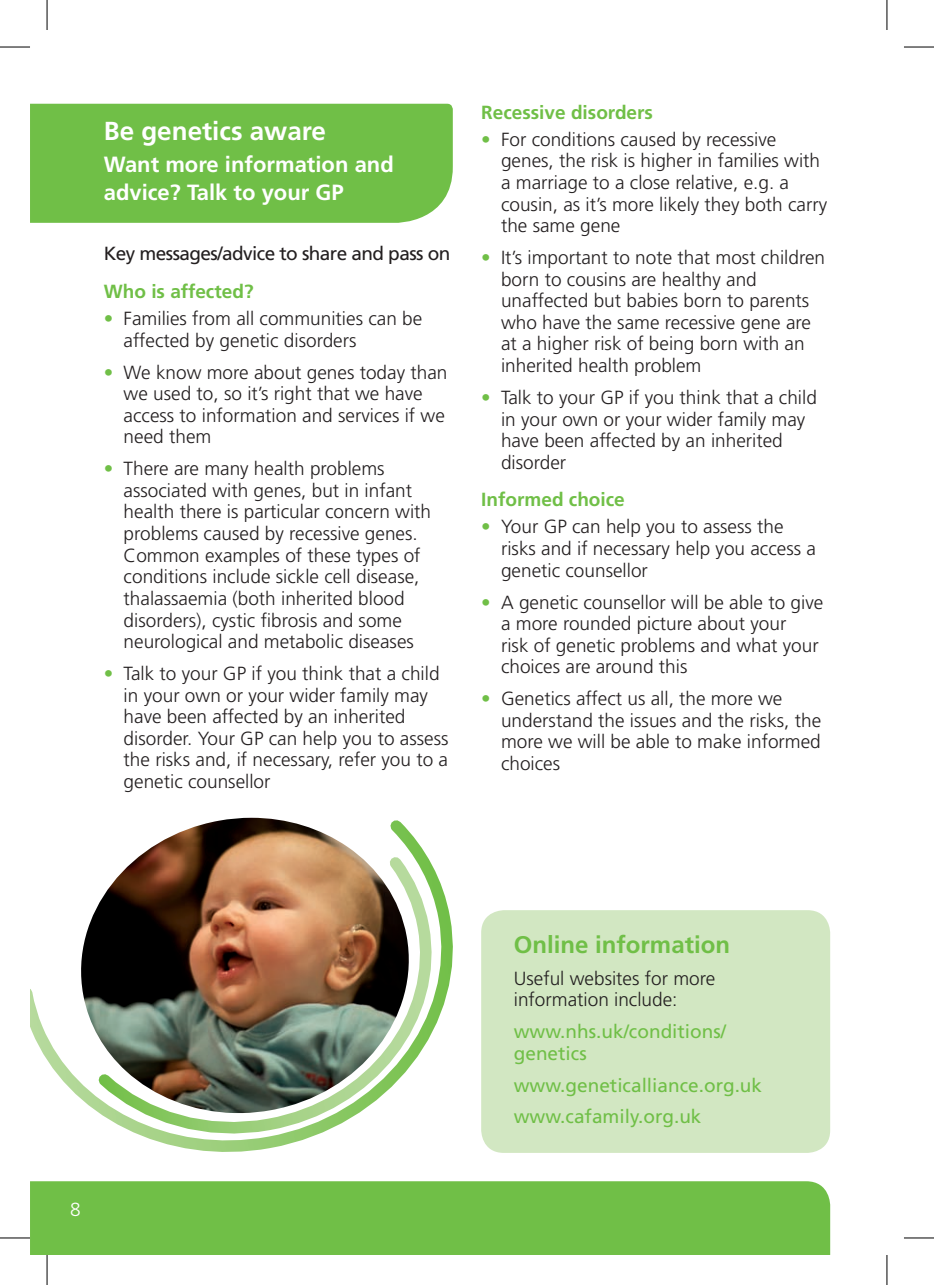
<style>
.page{position:relative;width:934px;height:1285px;background:#fff}
.page>*{position:absolute;margin:0;border:0;box-sizing:border-box;transform-origin:0 0}
.Heading_1{font:700 26px "Frutiger";color:#fff}
.Contact{font:700 24px "Frutiger";color:#70bf47}
.Heading_1-2{font:700 22px/28.8px "Frutiger";color:#fff}
.Bullet_Text{font:300 19px/21.6px "Frutiger";color:#231f20}
.Bullet_Text-2{font:19px/21.6px "Frutiger";color:#70bf47}
.Sub_Heading{font:700 19px "Frutiger";color:#70bf47}
.Bullet_Text-3{font:19px "Frutiger";letter-spacing:-.03em;color:#231f20}
.Bullet_Text-4{font:300 19px "Frutiger";color:#fff}
.s1{color:#70bf47}
</style>
<div class="page">
<div style="left:30px;top:104px;width:422px;height:119px;background:#70bf47"></div>
<div style="left:30px;top:1181px;width:799px;height:74px;background:#70bf47"></div>
<div style="left:481px;top:910px;width:348px;height:243px;background:#d2e7c2;border-radius:23px"></div>
<svg style="left:30px;top:817px;width:423px;height:335px"></svg>
<svg style="left:88px;top:846px;width:351px;height:289px"></svg>
<img style="left:69px;top:818px;width:352px;height:295px">
<hr style="left:0;top:47px;width:30px;height:1px;background:#000">
<hr style="left:903px;top:47px;width:30px;height:1px;background:#000">
<hr style="left:0;top:1237px;width:30px;height:1px;background:#000">
<hr style="left:903px;top:1237px;width:30px;height:1px;background:#000">
<hr style="left:47px;top:0;width:1px;height:30px;background:#000">
<hr style="left:47px;top:1255px;width:1px;height:30px;background:#000">
<hr style="left:886px;top:0;width:1px;height:30px;background:#000">
<hr style="left:886px;top:1255px;width:1px;height:30px;background:#000">
<p class="Heading_1" style="left:104px;top:115px;width:224px">Be genetics aware</p>
<p class="Heading_1-2" style="left:104px;top:149px;width:291px">Want more information and advice? Talk to your GP</p>
<p class="Bullet_Text-3" style="left:104px;top:243px;width:348px">Key messages/advice to share and pass on</p>
<p class="Sub_Heading" style="left:104px;top:280px;width:151px">Who is affected?</p>
<p class="Bullet_Text" style="left:124px;top:308px;width:300px;text-indent:-20px"><span class="s1">•</span> Families from all communities can be affected by genetic disorders</p>
<p class="Bullet_Text" style="left:124px;top:361px;width:325px;text-indent:-20px"><span class="s1">•</span> We know more about genes today than we used to, so it’s right that we have access to information and services if we need them</p>
<p class="Bullet_Text" style="left:124px;top:458px;width:309px;text-indent:-20px"><span class="s1">•</span> There are many health problems associated with genes, but in infant health there is particular concern with problems caused by recessive genes.<br>Common examples of these types of conditions include sickle cell disease, thalassaemia (both inherited blood disorders), cystic fibrosis and some neurological and metabolic diseases</p>
<p class="Bullet_Text" style="left:124px;top:662px;width:326px;text-indent:-20px"><span class="s1">•</span> Talk to your GP if you think that a child in your own or your wider family may have been affected by an inherited disorder. Your GP can help you to assess the risks and, if necessary, refer you to a genetic counsellor</p>
<p class="Sub_Heading" style="left:481px;top:101px;width:173px">Recessive disorders</p>
<p class="Bullet_Text" style="left:501px;top:128px;width:327px;text-indent:-20px"><span class="s1">•</span> For conditions caused by recessive genes, the risk is higher in families with a marriage to a close relative, e.g. a cousin, as it’s more likely they both carry the same gene</p>
<p class="Bullet_Text" style="left:501px;top:247px;width:325px;text-indent:-20px"><span class="s1">•</span> It’s important to note that most children born to cousins are healthy and unaffected but babies born to parents who have the same recessive gene are at a higher risk of being born with an inherited health problem</p>
<p class="Bullet_Text" style="left:501px;top:386px;width:317px;text-indent:-20px"><span class="s1">•</span> Talk to your GP if you think that a child in your own or your wider family may have been affected by an inherited disorder</p>
<p class="Sub_Heading" style="left:481px;top:488px;width:145px">Informed choice</p>
<p class="Bullet_Text" style="left:501px;top:516px;width:316px;text-indent:-20px"><span class="s1">•</span> Your GP can help you to assess the risks and if necessary help you access a genetic counsellor</p>
<p class="Bullet_Text" style="left:501px;top:591px;width:323px;text-indent:-20px"><span class="s1">•</span> A genetic counsellor will be able to give a more rounded picture about your<br>risk of genetic problems and what your choices are around this</p>
<p class="Bullet_Text" style="left:501px;top:688px;width:321px;text-indent:-20px"><span class="s1">•</span> Genetics affect us all, the more we understand the issues and the risks, the more we will be able to make informed choices</p>
<p class="Bullet_Text-4" style="left:70px;top:1198px;width:12px">8</p>
<p class="Contact" style="left:513px;top:930px;width:218px">Online information</p>
<p class="Bullet_Text" style="left:513px;top:967px;width:203px">Useful websites for more information include:</p>
<p class="Bullet_Text-2" style="left:513px;top:1020px;width:214px">www.nhs.uk/conditions/ genetics</p>
<p class="Bullet_Text-2" style="left:513px;top:1074px;width:250px">www.geneticalliance.org.uk</p>
<p class="Bullet_Text-2" style="left:513px;top:1105px;width:189px">www.cafamily.org.uk</p>
</div>
